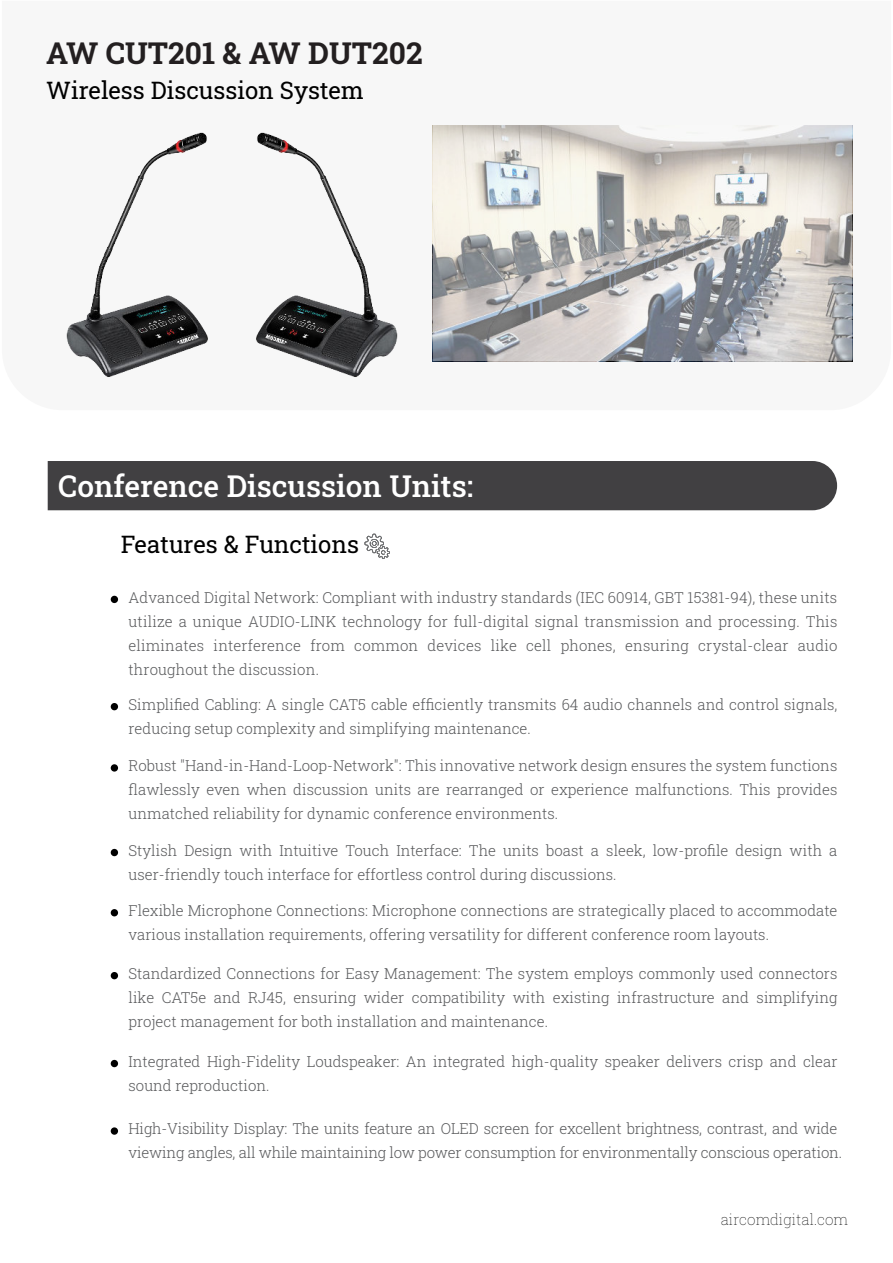
<style>
.page{position:relative;width:893px;height:1263px;background:#fff}
.page>*{position:absolute;margin:0;border:0;box-sizing:border-box;transform-origin:0 0}
.t1{font:500 30px "Roboto Slab";color:#fff}
.t2{font:700 30px "Roboto Slab";color:#231f20}
.t3{font:24px "Roboto Slab";color:#000}
.t4{font:300 15px/24px "Roboto Slab";color:#58595b}
.t5{font:100 15px "Roboto Slab";color:#000}
</style>
<div class="page">
<div style="left:48px;top:461px;width:789px;height:49px;background:#414042"></div>
<div style="left:111px;top:1127px;width:7px;height:8px;background:#000;border-radius:50%"></div>
<div style="left:111px;top:596px;width:7px;height:7px;background:#000;border-radius:50%"></div>
<div style="left:111px;top:703px;width:7px;height:7px;background:#000;border-radius:50%"></div>
<div style="left:111px;top:764px;width:7px;height:8px;background:#000;border-radius:50%"></div>
<div style="left:111px;top:849px;width:7px;height:7px;background:#000;border-radius:50%"></div>
<div style="left:111px;top:909px;width:7px;height:7px;background:#000;border-radius:50%"></div>
<div style="left:111px;top:972px;width:7px;height:7px;background:#000;border-radius:50%"></div>
<div style="left:111px;top:1060px;width:7px;height:7px;background:#000;border-radius:50%"></div>
<img style="left:66px;top:132px;width:143px;height:246px">
<img style="left:255px;top:132px;width:143px;height:246px">
<svg style="left:364px;top:534px;width:26px;height:25px"></svg>
<svg style="left:433px;top:125px;width:419px;height:236px"></svg>
<h1 class="t2" style="left:46px;top:36px;width:378px">AW CUT201 &amp; AW DUT202</h1>
<h2 class="t3" style="left:46px;top:81px;width:319px">Wireless Discussion System</h2>
<h1 class="t1" style="left:58px;top:469px;width:416px">Conference Discussion Units:</h1>
<h2 class="t3" style="left:121px;top:535px;width:240px">Features &amp; Functions</h2>
<p class="t4" style="left:129px;top:586px;width:710px;text-align:justify">Advanced Digital Network: Compliant with industry standards (IEC 60914, GBT 15381-94), these units utilize a unique AUDIO-LINK technology for full-digital signal transmission and processing. This eliminates interference from common devices like cell phones, ensuring crystal-clear audio throughout the discussion.</p>
<p class="t4" style="left:129px;top:692px;width:710px">Simplified Cabling: A single CAT5 cable efficiently transmits 64 audio channels and control signals, reducing setup complexity and simplifying maintenance.</p>
<p class="t4" style="left:129px;top:755px;width:710px;text-align:justify">Robust "Hand-in-Hand-Loop-Network": This innovative network design ensures the system functions flawlessly even when discussion units are rearranged or experience malfunctions. This provides unmatched reliability for dynamic conference environments.</p>
<p class="t4" style="left:129px;top:838px;width:710px">Stylish Design with Intuitive Touch Interface: The units boast a sleek, low-profile design with a user-friendly touch interface for effortless control during discussions.</p>
<p class="t4" style="left:129px;top:900px;width:710px">Flexible Microphone Connections: Microphone connections are strategically placed to accommodate various installation requirements, offering versatility for different conference room layouts.</p>
<p class="t4" style="left:129px;top:962px;width:710px;text-align:justify">Standardized Connections for Easy Management: The system employs commonly used connectors like CAT5e and RJ45, ensuring wider compatibility with existing infrastructure and simplifying project management for both installation and maintenance.</p>
<p class="t4" style="left:129px;top:1050px;width:710px">Integrated High-Fidelity Loudspeaker: An integrated high-quality speaker delivers crisp and clear sound reproduction.</p>
<p class="t4" style="left:129px;top:1118px;width:715px">High-Visibility Display: The units feature an OLED screen for excellent brightness, contrast, and wide viewing angles, all while maintaining low power consumption for environmentally conscious operation.</p>
<p class="t5" style="left:721px;top:1213px;width:129px">aircomdigital.com</p>
</div>
